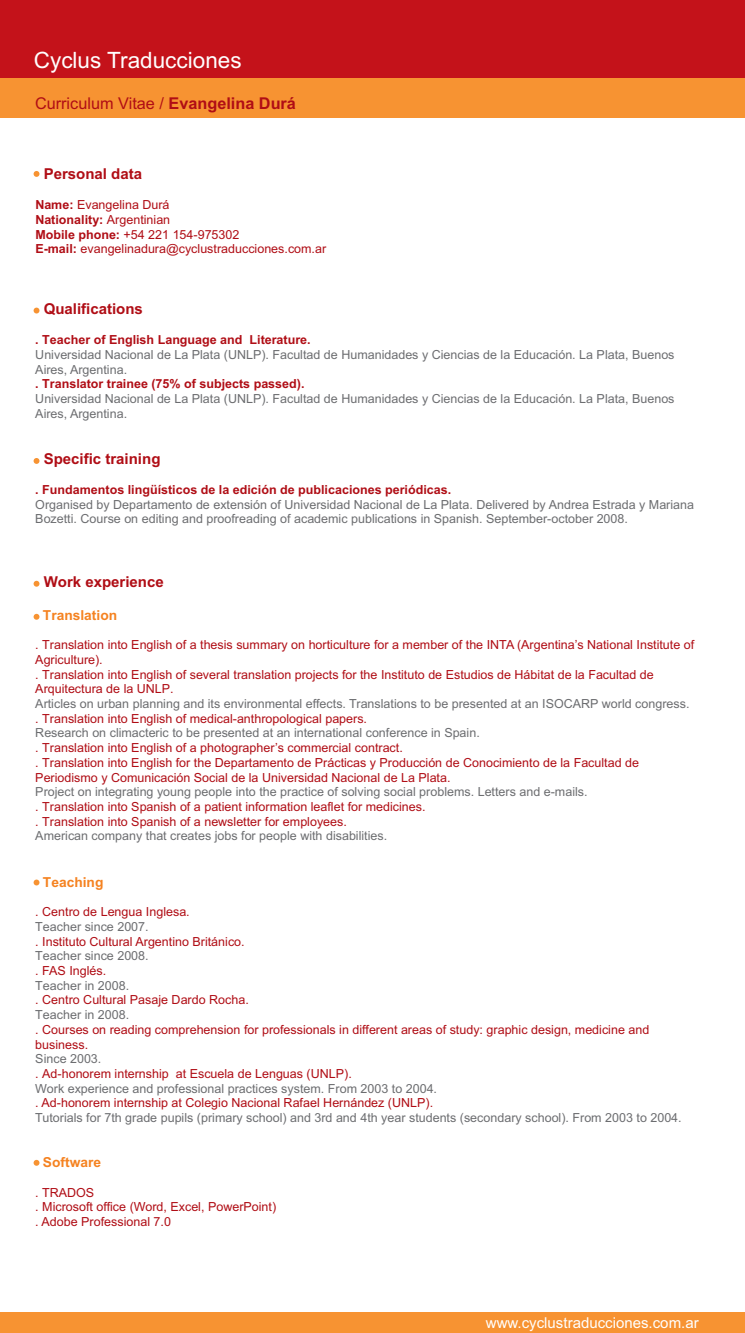
<style>
.page{position:relative;width:745px;height:1333px;background:#fff}
.page>*{position:absolute;margin:0;border:0;box-sizing:border-box;transform-origin:0 0}
.t1{font:22.5px "Arial";color:#fff}
.t2{font:16.25px "Arial";color:#b00d15}
.t3{font:700 15px "Arial";color:#b00d15}
.t4{font:15px "Arial";color:#fff}
.t5{font:700 13.75px "Arial";color:#f58220}
.t6{font:12.5px/14.6px "Arial";color:#b00d15}
.t7{font:12.5px/14.6px "Arial";color:#6c6d70}
.t8{font:700 12.5px "Arial";color:#b00d15}
.s1{font-weight:700}
</style>
<div class="page">
<div style="left:0;top:0;width:744px;height:79px;background:#c4121a"></div>
<div style="left:0;top:78px;width:744px;height:39px;background:#f79332"></div>
<div style="left:0;top:1312px;width:744px;height:20px;background:#f79332"></div>
<svg style="left:34px;top:171px;width:5px;height:6px"></svg>
<svg style="left:34px;top:307px;width:5px;height:6px"></svg>
<svg style="left:34px;top:458px;width:5px;height:6px"></svg>
<svg style="left:34px;top:580px;width:5px;height:6px"></svg>
<svg style="left:34px;top:614px;width:5px;height:5px"></svg>
<svg style="left:34px;top:879px;width:5px;height:6px"></svg>
<svg style="left:34px;top:1159px;width:5px;height:6px"></svg>
<h1 class="t1" style="left:34px;top:52px;width:209px">Cyclus Traducciones</h1>
<h2 class="t2" style="left:35px;top:97px;width:262px">Curriculum Vitae / <span class="s1">Evangelina Durá</span></h2>
<p class="t3" style="left:44px;top:168px;width:100px">Personal data</p>
<p class="t6" style="left:35px;top:199px;width:292px"><span class="s1">Name:</span> Evangelina Durá<br><span class="s1">Nationality:</span> Argentinian<br><span class="s1">Mobile phone:</span> +54 221 154-975302<br><span class="s1">E-mail:</span> evangelinadura@cyclustraducciones.com.ar</p>
<p class="t3" style="left:44px;top:303px;width:101px">Qualifications</p>
<p class="t8" style="left:35px;top:335px;width:277px">. Teacher of English Language and Literature.</p>
<p class="t8" style="left:35px;top:379px;width:270px">. Translator trainee (75% of subjects passed).</p>
<p class="t7" style="left:35px;top:348px;width:640px">Universidad Nacional de La Plata (UNLP). Facultad de Humanidades y Ciencias de la Educación. La Plata, Buenos<br>Aires, Argentina.</p>
<p class="t7" style="left:35px;top:392px;width:640px">Universidad Nacional de La Plata (UNLP). Facultad de Humanidades y Ciencias de la Educación. La Plata, Buenos<br>Aires, Argentina.</p>
<p class="t3" style="left:44px;top:453px;width:118px">Specific training</p>
<p class="t8" style="left:35px;top:485px;width:417px">. Fundamentos lingüísticos de la edición de publicaciones periódicas.</p>
<p class="t7" style="left:35px;top:498px;width:660px">Organised by Departamento de extensión of Universidad Nacional de La Plata. Delivered by Andrea Estrada y Mariana<br>Bozetti. Course on editing and proofreading of academic publications in Spanish. September-october 2008.</p>
<p class="t3" style="left:44px;top:576px;width:122px">Work experience</p>
<p class="t5" style="left:43px;top:609px;width:76px">Translation</p>
<p class="t6" style="left:35px;top:639px;width:660px">. Translation into English of a thesis summary on horticulture for a member of the INTA (Argentina’s National Institute of Agriculture).<br>. Translation into English of several translation projects for the Instituto de Estudios de Hábitat de la Facultad de Arquitectura de la UNLP.</p>
<p class="t6" style="left:35px;top:712px;width:333px">. Translation into English of medical-anthropological papers.</p>
<p class="t6" style="left:35px;top:741px;width:605px">. Translation into English of a photographer’s commercial contract.<br>. Translation into English for the Departamento de Prácticas y Producción de Conocimiento de la Facultad de<br>Periodismo y Comunicación Social de la Universidad Nacional de La Plata.</p>
<p class="t6" style="left:35px;top:800px;width:391px">. Translation into Spanish of a patient information leaflet for medicines. . Translation into Spanish of a newsletter for employees.</p>
<p class="t7" style="left:35px;top:697px;width:655px">Articles on urban planning and its environmental effects. Translations to be presented at an ISOCARP world congress.</p>
<p class="t7" style="left:35px;top:727px;width:445px">Research on climacteric to be presented at an international conference in Spain.</p>
<p class="t7" style="left:35px;top:785px;width:553px">Project on integrating young people into the practice of solving social problems. Letters and e-mails.</p>
<p class="t7" style="left:35px;top:829px;width:353px">American company that creates jobs for people with disabilities.</p>
<p class="t5" style="left:43px;top:876px;width:62px">Teaching</p>
<p class="t6" style="left:35px;top:905px;width:156px">. Centro de Lengua Inglesa.</p>
<p class="t6" style="left:35px;top:935px;width:211px">. Instituto Cultural Argentino Británico.</p>
<p class="t6" style="left:35px;top:964px;width:72px">. FAS Inglés.</p>
<p class="t6" style="left:35px;top:993px;width:215px">. Centro Cultural Pasaje Dardo Rocha.</p>
<p class="t6" style="left:35px;top:1023px;width:615px">. Courses on reading comprehension for professionals in different areas of study: graphic design, medicine and business.</p>
<p class="t6" style="left:35px;top:1067px;width:318px">. Ad-honorem internship at Escuela de Lenguas (UNLP).</p>
<p class="t6" style="left:35px;top:1096px;width:399px">. Ad-honorem internship at Colegio Nacional Rafael Hernández (UNLP).</p>
<p class="t7" style="left:35px;top:920px;width:115px">Teacher since 2007.</p>
<p class="t7" style="left:35px;top:949px;width:115px">Teacher since 2008.</p>
<p class="t7" style="left:35px;top:979px;width:95px">Teacher in 2008.</p>
<p class="t7" style="left:35px;top:1008px;width:95px">Teacher in 2008.</p>
<p class="t7" style="left:35px;top:1052px;width:68px">Since 2003.</p>
<p class="t7" style="left:35px;top:1081px;width:403px">Work experience and professional practices system. From 2003 to 2004.</p>
<p class="t7" style="left:35px;top:1111px;width:647px">Tutorials for 7th grade pupils (primary school) and 3rd and 4th year students (secondary school). From 2003 to 2004.</p>
<p class="t5" style="left:43px;top:1156px;width:60px">Software</p>
<p class="t6" style="left:35px;top:1185px;width:242px">. TRADOS<br>. Microsoft office (Word, Excel, PowerPoint) . Adobe Professional 7.0</p>
<p class="t4" style="left:485px;top:1317px;width:214px">www.cyclustraducciones.com.ar</p>
</div>
